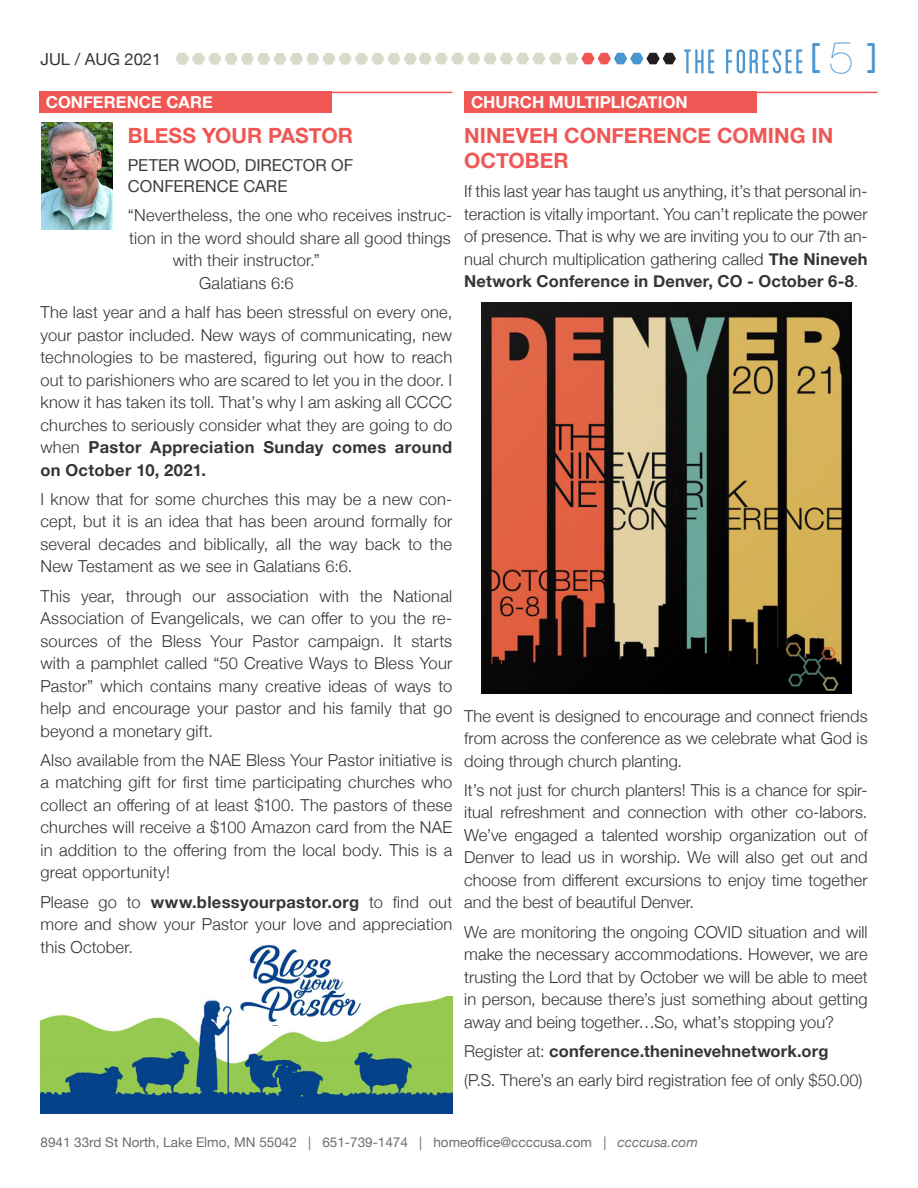
<style>
.page{position:relative;width:918px;height:1188px;background:#fff}
.page>*{position:absolute;margin:0;border:0;box-sizing:border-box;transform-origin:0 0}
.t1{font:condensed 45px "Blanch";color:#4a96d1}
.HELVETICA_BOLD_HEAD{font:700 21px/25.2px "Helvetica Neue";color:#f05754}
.BODY{font:300 16.5px/22.5px "Helvetica Neue";letter-spacing:.01em;color:#363536;text-align:justify}
.BODY-2{font:700 16.5px "Helvetica Neue";letter-spacing:.01em;color:#363536}
.BY_LINE{font:16.5px/21px "Helvetica Neue";color:#3e3e3f}
.Helvetica_Bold_Sub-h{font:700 16.5px "Helvetica Neue";letter-spacing:.005em;color:#fff}
.t2{font:16.5px "Helvetica Neue";color:#363536}
.t3{font:13.5px "Helvetica Neue";color:#6c6d70}
.s1{font-family:"Helvetica Neue";font-weight:200;font-stretch:normal}
.s2{font-weight:700}
.s3{font-weight:300}
.s4{font-style:italic}
</style>
<div class="page">
<svg style="left:684px;top:49px;width:118px;height:24px"></svg>
<svg style="left:175px;top:53px;width:501px;height:12px"></svg>
<div style="left:39px;top:92px;width:293px;height:21px;background:#f05754"></div>
<div style="left:464px;top:92px;width:293px;height:21px;background:#f05754"></div>
<img style="left:42px;top:123px;width:70px;height:106px">
<hr style="left:39px;top:92px;width:413px;height:1px;background:#f05754">
<hr style="left:464px;top:92px;width:414px;height:1px;background:#f05754">
<img style="left:41px;top:997px;width:411px;height:116px">
<img style="left:234px;top:944px;width:128px;height:81px">
<img style="left:482px;top:302px;width:369px;height:392px">
<p class="t2" style="left:40px;top:48px;width:122px">JUL / AUG 2021</p>
<p class="Helvetica_Bold_Sub-h" style="left:46px;top:89px;width:168px">CONFERENCE CARE</p>
<p class="Helvetica_Bold_Sub-h" style="left:471px;top:89px;width:218px">CHURCH MULTIPLICATION</p>
<h1 class="t1" style="left:811px;top:34px;width:68px">[<span class="s1">5</span> ]</h1>
<p class="HELVETICA_BOLD_HEAD" style="left:128px;top:124px;width:227px">BLESS YOUR PASTOR</p>
<p class="BY_LINE" style="left:128px;top:156px;width:227px">PETER WOOD, DIRECTOR OF<br>CONFERENCE CARE</p>
<p class="BODY" style="left:128px;top:203px;width:326px">“Nevertheless, the one who receives instruc-</p>
<p class="BODY" style="left:129px;top:226px;width:323px">tion in the word should share all good things</p>
<p class="BODY" style="left:173px;top:248px;width:149px">with their instructor.”</p>
<p class="BODY" style="left:199px;top:271px;width:96px">Galatians 6:6</p>
<p class="BODY" style="left:40px;top:300px;width:413px">The last year and a half has been stressful on every one, your pastor included. New ways of communicating, new technologies to be mastered, figuring out how to reach out to parishioners who are scared to let you in the door. I know it has taken its toll. That’s why I am asking all CCCC churches to seriously consider what they are going to do when <span class="s2">Pastor Appreciation Sunday comes around on October 10, 2021.</span></p>
<p class="BODY" style="left:40px;top:487px;width:413px">I know that for some churches this may be a new con&shy;cept, but it is an idea that has been around formally for several decades and biblically, all the way back to the New Testament as we see in Galatians 6:6.</p>
<p class="BODY" style="left:40px;top:583px;width:413px">This year, through our association with the National Association of Evangelicals, we can offer to you the re&shy;sources of the Bless Your Pastor campaign. It starts with a pamphlet called “50 Creative Ways to Bless Your Pastor” which contains many creative ideas of ways to help and encourage your pastor and his family that go beyond a monetary gift.</p>
<p class="BODY" style="left:40px;top:748px;width:413px">Also available from the NAE Bless Your Pastor initiative is a matching gift for first time participating churches who collect an offering of at least $100. The pastors of these churches will receive a $100 Amazon card from the NAE in addition to the offering from the local body. This is a great opportunity!</p>
<p class="BODY" style="left:40px;top:889px;width:413px">Please go to <span class="s2">www.blessyourpastor.org</span> to find out more and show your Pastor your love and appreciation this October.</p>
<p class="HELVETICA_BOLD_HEAD" style="left:464px;top:123px;width:371px">NINEVEH CONFERENCE COMING IN<br>OCTOBER</p>
<p class="BODY" style="left:464px;top:179px;width:405px">If this last year has taught us anything, it’s that personal in&shy;teraction is vitally important. You can’t replicate the power of presence. That is why we are inviting you to our 7th an&shy;nual church multiplication gathering called <span class="s2">The Nineveh Network Conference in Denver, CO - October 6-8</span>.</p>
<p class="BODY" style="left:464px;top:703px;width:405px">The event is designed to encourage and connect friends from across the conference as we celebrate what God is doing through church planting.</p>
<p class="BODY" style="left:464px;top:777px;width:405px">It’s not just for church planters! This is a chance for spir&shy;itual refreshment and connection with other co-labors.<br>We’ve engaged a talented worship organization out of Denver to lead us in worship. We will also get out and choose from different excursions to enjoy time together and the best of beautiful Denver.</p>
<p class="BODY" style="left:464px;top:919px;width:405px">We are monitoring the ongoing COVID situation and will make the necessary accommodations. However, we are trusting the Lord that by October we will be able to meet in person, because there’s just something about getting away and being together…So, what’s stopping you?</p>
<p class="BODY-2" style="left:464px;top:1038px;width:366px"><span class="s3">Register at:</span> conference.theninevehnetwork.org</p>
<p class="BODY" style="left:464px;top:1068px;width:400px">(P.S. There’s an early bird registration fee of only $50.00)</p>
<p class="t3" style="left:40px;top:1132px;width:659px">8941 33rd St North, Lake Elmo, MN 55042 | 651-739-1474 | homeoffice@ccccusa.com | <span class="s4">ccccusa.com</span></p>
</div>
